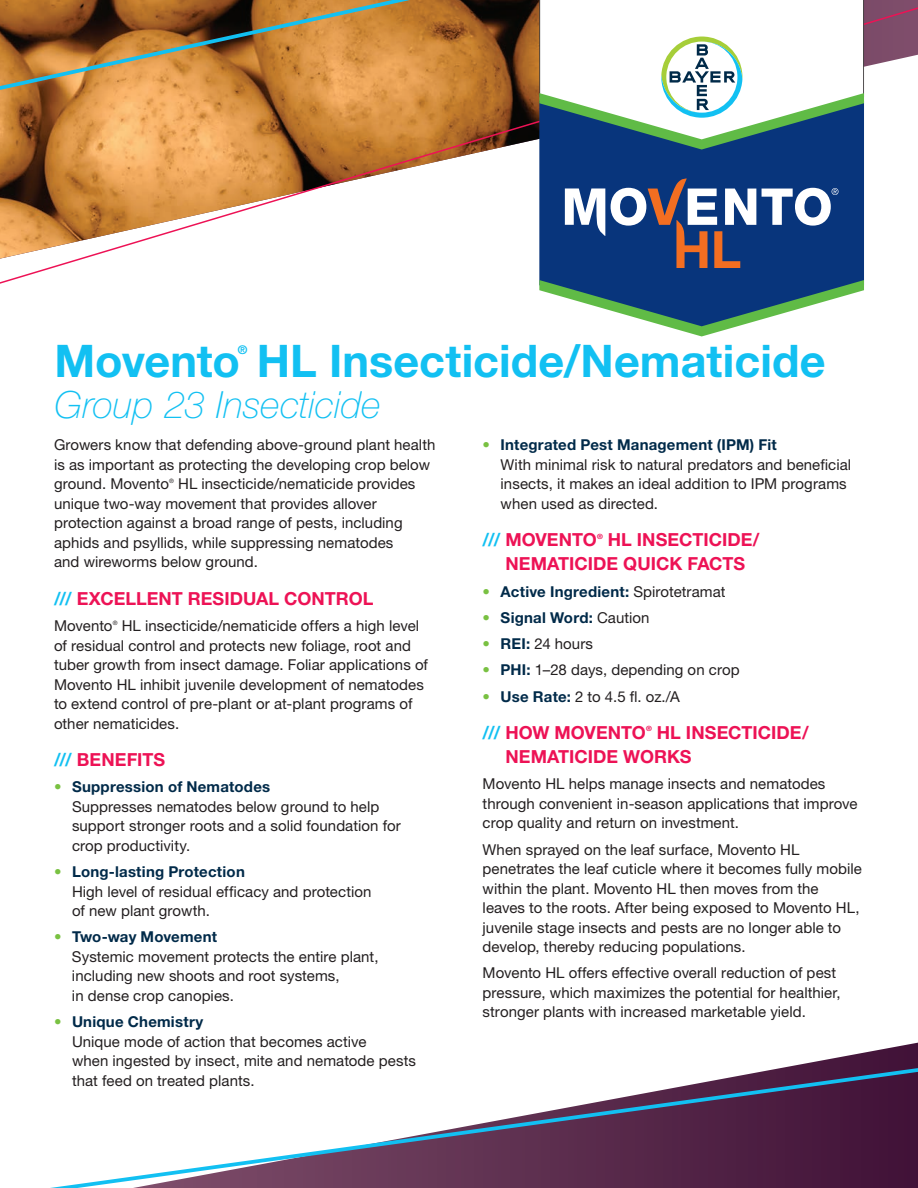
<style>
.page{position:relative;width:918px;height:1188px;background:#fff}
.page>*{position:absolute;margin:0;border:0;box-sizing:border-box;transform-origin:0 0}
.t1{font:700 45px "Helvetica Neue LT Std";color:#12c0f2}
.t2{font:italic 100 37.5px "Helvetica Neue LT Std";color:#12c0f2}
.Red_Headlines{font:700 18px/24px "Helvetica Neue LT Std";color:#ed1255}
.Red_Headlines-2{font:15px/19.5px "Helvetica Neue LT Std";letter-spacing:.005em;color:#231f20}
.Red_Headlines-3{font:700 15px "Helvetica Neue LT Std";letter-spacing:.015em;color:#002a49}
.t3{font:700 12px "Helvetica Neue LT Std";color:#12c0f2}
.Red_Headlines-4{font:700 7.2px "Helvetica Neue LT Std";color:#ed1255}
.t4{font:6px "Helvetica Neue LT Std";color:#231f20}
.s1{color:#79c142}
.s2{font-weight:700;color:#002a49}
.s3{color:#12c0f2}
.s4{font-weight:400;color:#79c142}
.s5{font-weight:400;color:#231f20}
</style>
<div class="page">
<svg style="left:803px;top:1043px;width:115px;height:21px"></svg>
<svg style="left:0;top:2px;width:918px;height:282px"></svg>
<svg style="left:0;top:0;width:474px;height:96px;background:#b0793b"></svg>
<svg style="left:50px;top:1064px;width:868px;height:124px"></svg>
<svg style="left:539px;top:0;width:325px;height:37px"></svg>
<div style="left:539px;top:150px;width:325px;height:130px;background:#08357c"></div>
<svg style="left:539px;top:280px;width:325px;height:56px"></svg>
<svg style="left:565px;top:188px;width:40px;height:48px"></svg>
<svg style="left:762px;top:188px;width:77px;height:38px"></svg>
<svg style="left:611px;top:177px;width:145px;height:91px"></svg>
<svg style="left:539px;top:37px;width:325px;height:113px"></svg>
<p class="t1" style="left:55px;top:333px;width:773px">Movento HL Insecticide/Nematicide</p>
<p class="t3" style="left:238px;top:342px;width:11px">®</p>
<p class="t2" style="left:54px;top:383px;width:328px">Group 23 Insecticide</p>
<p class="Red_Headlines-2" style="left:54px;top:435px;width:383px">Growers know that defending above-ground plant health is as important as protecting the developing crop below ground. Movento</p>
<p class="Red_Headlines-2" style="left:501px;top:435px;width:352px;text-indent:-18px"><span class="s1">•</span> <span class="s2">Integrated Pest Management (IPM) Fit<br></span>With minimal risk to natural predators and beneficial insects, it makes an ideal addition to IPM programs when used as directed.</p>
<p class="Red_Headlines" style="left:483px;top:527px;width:116px"><span class="s3">///</span> MOVENTO</p>
<p class="Red_Headlines-4" style="left:597px;top:532px;width:7px">®</p>
<p class="Red_Headlines-2" style="left:54px;top:474px;width:363px;text-indent:124px">HL insecticide/nematicide provides unique two-way movement that provides allover protection against a broad range of pests, including aphids and psyllids, while suppressing nematodes and wireworms below ground.</p>
<p class="Red_Headlines" style="left:54px;top:586px;width:321px"><span class="s3">///</span> EXCELLENT RESIDUAL CONTROL</p>
<p class="Red_Headlines-2" style="left:54px;top:616px;width:60px">Movento</p>
<p class="t4" style="left:113px;top:619px;width:6px">®</p>
<p class="t4" style="left:169px;top:477px;width:6px">®</p>
<p class="Red_Headlines" style="left:505px;top:527px;width:256px;text-indent:102px">HL INSECTICIDE/<br>NEMATICIDE QUICK FACTS</p>
<p class="Red_Headlines-3" style="left:483px;top:582px;width:245px"><span class="s4">•</span> Active Ingredient: <span class="s5">Spirotetramat</span></p>
<p class="Red_Headlines-3" style="left:483px;top:608px;width:168px"><span class="s4">•</span> Signal Word: <span class="s5">Caution</span></p>
<p class="Red_Headlines-2" style="left:483px;top:634px;width:112px"><span class="s1">•</span> <span class="s2">REI:</span> 24 hours</p>
<p class="Red_Headlines-2" style="left:483px;top:660px;width:259px"><span class="s1">•</span> <span class="s2">PHI:</span> 1–28 days, depending on crop</p>
<p class="Red_Headlines-2" style="left:483px;top:686px;width:199px"><span class="s1">•</span> <span class="s2">Use Rate:</span> 2 to 4.5 fl. oz./A</p>
<p class="Red_Headlines" style="left:483px;top:720px;width:165px"><span class="s3">///</span> HOW MOVENTO</p>
<p class="Red_Headlines-4" style="left:646px;top:724px;width:7px">®</p>
<p class="Red_Headlines-2" style="left:54px;top:616px;width:376px;text-indent:68px">HL insecticide/nematicide offers a high level of residual control and protects new foliage, root and tuber growth from insect damage. Foliar applications of Movento HL inhibit juvenile development of nematodes to extend control of pre-plant or at-plant programs of other nematicides.</p>
<p class="Red_Headlines" style="left:54px;top:747px;width:113px"><span class="s3">///</span> BENEFITS</p>
<p class="Red_Headlines-2" style="left:72px;top:777px;width:330px;text-indent:-18px"><span class="s1">•</span> <span class="s2">Suppression of Nematodes<br></span>Suppresses nematodes below ground to help support stronger roots and a solid foundation for crop productivity.</p>
<p class="Red_Headlines-2" style="left:72px;top:862px;width:301px;text-indent:-18px"><span class="s1">•</span> <span class="s2">Long-lasting Protection<br></span>High level of residual efficacy and protection of new plant growth.</p>
<p class="Red_Headlines-2" style="left:72px;top:927px;width:308px;text-indent:-18px"><span class="s1">•</span> <span class="s2">Two-way Movement<br></span>Systemic movement protects the entire plant, including new shoots and root systems,<br>in dense crop canopies.</p>
<p class="Red_Headlines-2" style="left:72px;top:1012px;width:345px;text-indent:-18px"><span class="s1">•</span> <span class="s2">Unique Chemistry<br></span>Unique mode of action that becomes active<br>when ingested by insect, mite and nematode pests that feed on treated plants.</p>
<p class="Red_Headlines" style="left:505px;top:720px;width:305px;text-indent:151px">HL INSECTICIDE/<br>NEMATICIDE WORKS</p>
<p class="Red_Headlines-2" style="left:483px;top:774px;width:376px">Movento HL helps manage insects and nematodes through convenient in-season applications that improve crop quality and return on investment.</p>
<p class="Red_Headlines-2" style="left:483px;top:839px;width:381px">When sprayed on the leaf surface, Movento HL penetrates the leaf cuticle where it becomes fully mobile within the plant. Movento HL then moves from the leaves to the roots. After being exposed to Movento HL, juvenile stage insects and pests are no longer able to develop, thereby reducing populations.</p>
<p class="Red_Headlines-2" style="left:483px;top:963px;width:360px">Movento HL offers effective overall reduction of pest pressure, which maximizes the potential for healthier, stronger plants with increased marketable yield.</p>
</div>
